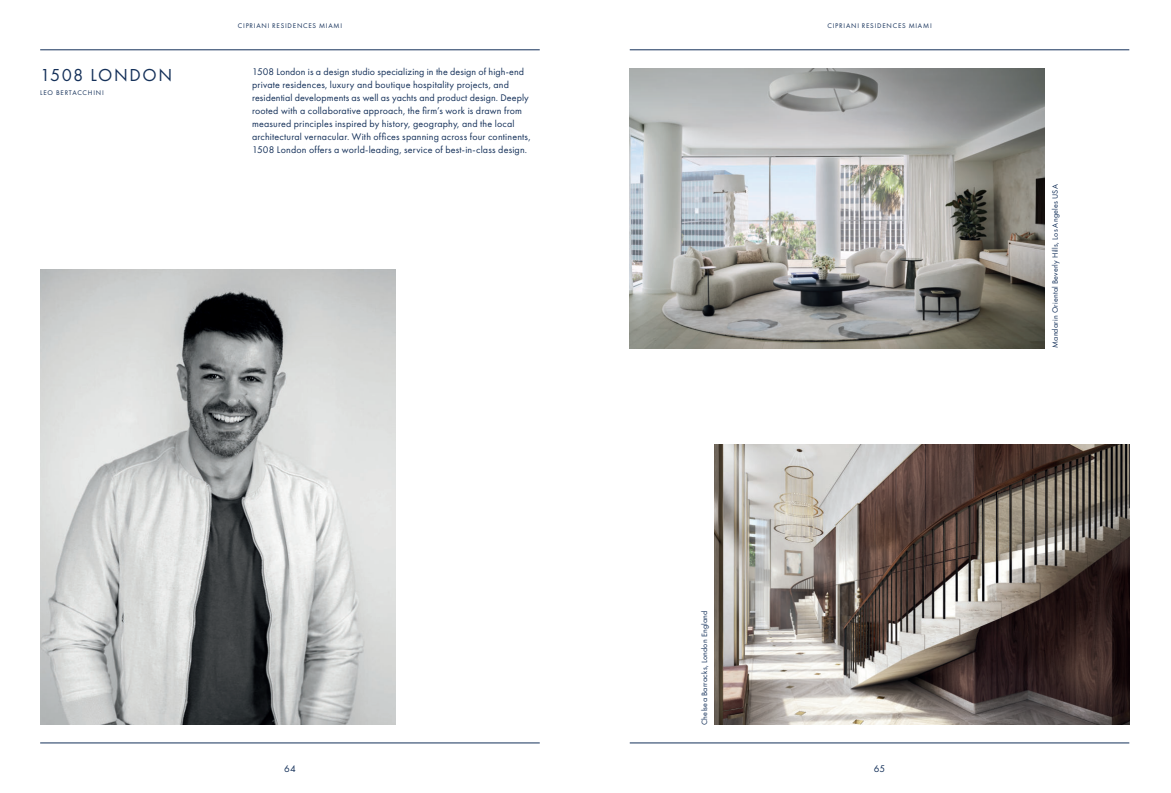
<style>
.page{position:relative;width:1171px;height:793px;background:#fff}
.page>*{position:absolute;margin:0;border:0;box-sizing:border-box;transform-origin:0 0}
.t1{font:18px "Futura PT";letter-spacing:.08em;color:#143059}
.t2{font:10px/13px "Futura PT";letter-spacing:.015em;color:#143059}
.t3{font:8px "Futura PT";letter-spacing:.025em;color:#143059}
.t4{font:7px "Futura PT";letter-spacing:.115em;color:#143059}
</style>
<div class="page">
<img style="left:40px;top:269px;width:356px;height:456px">
<hr style="left:40px;top:743px;width:500px;height:1px;background:#143059">
<hr style="left:630px;top:743px;width:499px;height:1px;background:#143059">
<hr style="left:40px;top:50px;width:500px;height:1px;background:#143059">
<hr style="left:630px;top:50px;width:499px;height:1px;background:#143059">
<img style="left:714px;top:445px;width:415px;height:280px">
<img style="left:630px;top:68px;width:414px;height:280px">
<h1 class="t1" style="left:40px;top:67px;width:134px">1508 LONDON</h1>
<p class="t4" style="left:40px;top:89px;width:65px">LEO BERTACCHINI</p>
<p class="t4" style="left:238px;top:21px;width:106px">CIPRIANI RESIDENCES MIAMI</p>
<p class="t2" style="left:252px;top:66px;width:280px">1508 London is a design studio specializing in the design of high-end private residences, luxury and boutique hospitality projects, and residential developments as well as yachts and product design. Deeply rooted with a collaborative approach, the firm’s work is drawn from measured principles inspired by history, geography, and the local architectural vernacular. With offices spanning across four continents, 1508 London offers a world-leading, service of best-in-class design.</p>
<p class="t2" style="left:284px;top:762px;width:13px">64</p>
<p class="t4" style="left:827px;top:21px;width:106px">CIPRIANI RESIDENCES MIAMI</p>
<p class="t3" style="left:701px;top:725px;width:116px;rotate:-90deg">Chelsea Barracks, London England</p>
<p class="t2" style="left:874px;top:762px;width:13px">65</p>
<p class="t3" style="left:1052px;top:348px;width:165px;rotate:-90deg">Mandarin Oriental Beverly Hills, Los Angeles USA</p>
</div>
